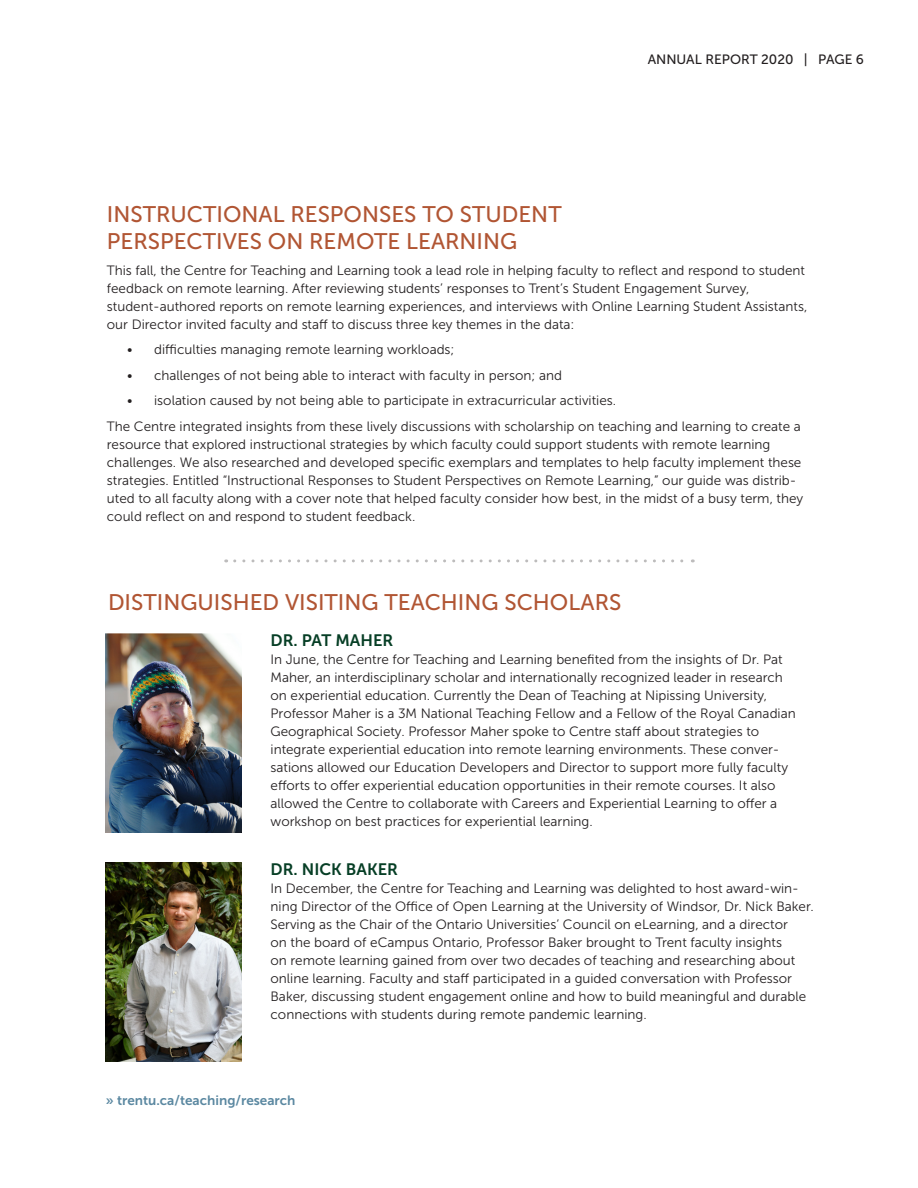
<style>
.page{position:relative;width:918px;height:1188px;background:#fff}
.page>*{position:absolute;margin:0;border:0;box-sizing:border-box;transform-origin:0 0}
.t1{font:22.5px "Museo Sans 500";color:#b15533}
.t2{font:16.5px "Museo Sans 700";color:#063e25}
.t3{font:13.5px/18px "Museo Sans 300";color:#231f20}
.t4{font:13.5px "Museo Sans 700";color:#5b88a1}
.t5{font:13.5px "Museo Sans 500";color:#231f20}
</style>
<div class="page">
<hr style="left:0;top:649px;width:1px;height:539px;background:#063e25">
<img style="left:106px;top:863px;width:136px;height:199px">
<img style="left:106px;top:633px;width:136px;height:200px">
<svg style="left:235px;top:559px;width:458px;height:3px"></svg>
<p class="t5" style="left:648px;top:52px;width:218px">ANNUAL REPORT 2020 | PAGE 6</p>
<p class="t1" style="left:107px;top:202px;width:456px">INSTRUCTIONAL RESPONSES TO STUDENT</p>
<p class="t1" style="left:107px;top:229px;width:412px">PERSPECTIVES ON REMOTE LEARNING</p>
<p class="t3" style="left:107px;top:261px;width:702px">This fall, the Centre for Teaching and Learning took a lead role in helping faculty to reflect and respond to student feedback on remote learning. After reviewing students’ responses to Trent’s Student Engagement Survey, student-authored reports on remote learning experiences, and interviews with Online Learning Student Assistants, our Director invited faculty and staff to discuss three key themes in the data:</p>
<p class="t3" style="left:127px;top:341px;width:329px">• difficulties managing remote learning workloads;</p>
<p class="t3" style="left:127px;top:366px;width:436px">• challenges of not being able to interact with faculty in person; and</p>
<p class="t3" style="left:127px;top:392px;width:490px">• isolation caused by not being able to participate in extracurricular activities.</p>
<p class="t3" style="left:107px;top:417px;width:695px">The Centre integrated insights from these lively discussions with scholarship on teaching and learning to create a</p>
<p class="t3" style="left:107px;top:435px;width:698px">resource that explored instructional strategies by which faculty could support students with remote learning challenges. We also researched and developed specific exemplars and templates to help faculty implement these strategies. Entitled “Instructional Responses to Student Perspectives on Remote Learning,” our guide was distrib&shy;uted to all faculty along with a cover note that helped faculty consider how best, in the midst of a busy term, they could reflect on and respond to student feedback.</p>
<p class="t1" style="left:108px;top:590px;width:515px">DISTINGUISHED VISITING TEACHING SCHOLARS</p>
<p class="t2" style="left:271px;top:631px;width:124px">DR. PAT MAHER</p>
<p class="t3" style="left:271px;top:650px;width:514px">In June, the Centre for Teaching and Learning benefited from the insights of Dr. Pat<br>Maher, an interdisciplinary scholar and internationally recognized leader in research</p>
<p class="t3" style="left:271px;top:686px;width:498px">on experiential education. Currently the Dean of Teaching at Nipissing University,</p>
<p class="t3" style="left:271px;top:704px;width:527px">Professor Maher is a 3M National Teaching Fellow and a Fellow of the Royal Canadian</p>
<p class="t3" style="left:271px;top:722px;width:490px">Geographical Society. Professor Maher spoke to Centre staff about strategies to</p>
<p class="t3" style="left:271px;top:740px;width:519px">integrate experiential education into remote learning environments. These conver&shy;sations allowed our Education Developers and Director to support more fully faculty efforts to offer experiential education opportunities in their remote courses. It also allowed the Centre to collaborate with Careers and Experiential Learning to offer a workshop on best practices for experiential learning.</p>
<p class="t2" style="left:271px;top:860px;width:129px">DR. NICK BAKER</p>
<p class="t3" style="left:271px;top:879px;width:545px">In December, the Centre for Teaching and Learning was delighted to host award-win&shy;ning Director of the Office of Open Learning at the University of Windsor, Dr. Nick Baker.<br>Serving as the Chair of the Ontario Universities’ Council on eLearning, and a director<br>on the board of eCampus Ontario, Professor Baker brought to Trent faculty insights<br>on remote learning gained from over two decades of teaching and researching about online learning. Faculty and staff participated in a guided conversation with Professor Baker, discussing student engagement online and how to build meaningful and durable connections with students during remote pandemic learning.</p>
<p class="t4" style="left:106px;top:1093px;width:191px">» trentu.ca/teaching/research</p>
</div>
